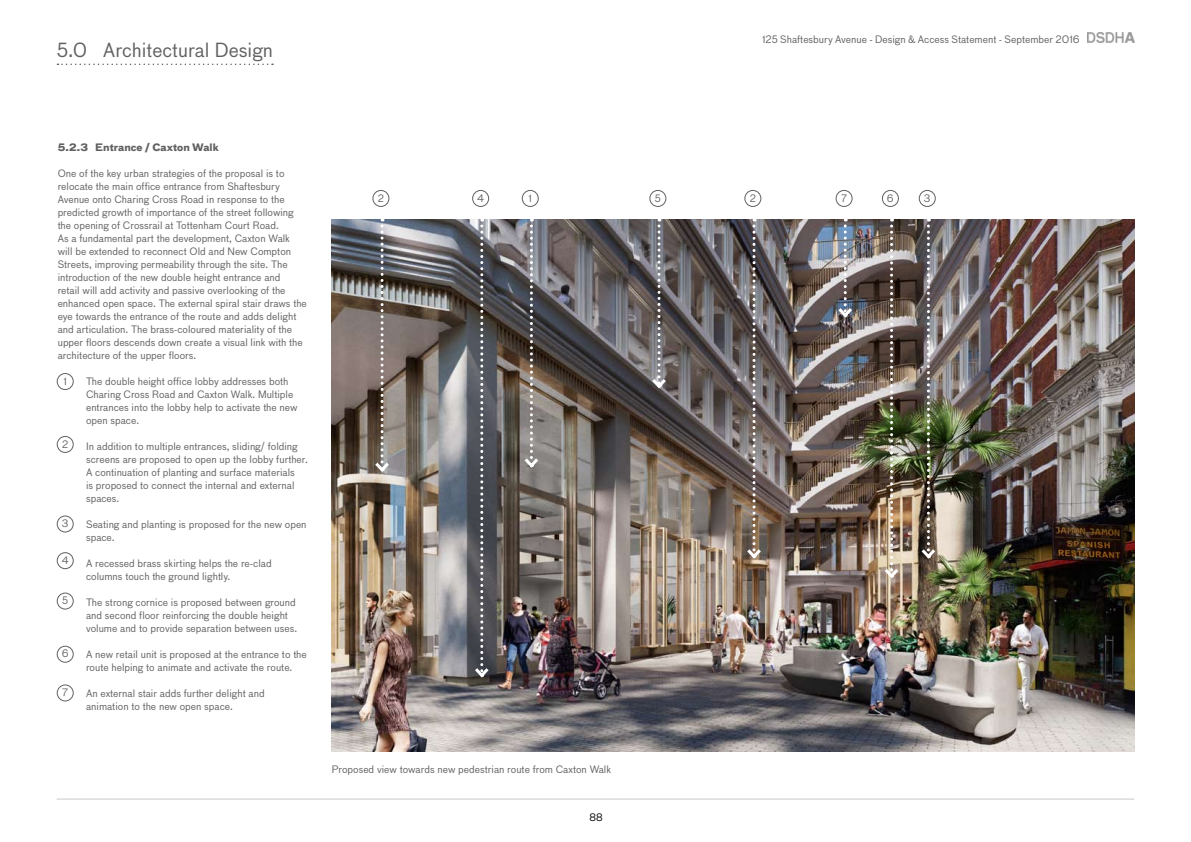
<style>
.page{position:relative;width:1191px;height:842px;background:#fff}
.page>*{position:absolute;margin:0;border:0;box-sizing:border-box;transform-origin:0 0}
.t1{font:19px "Bau OT";color:#616161}
.t2{font:10px/13px "Bau OT";color:#616161}
.t3{font:700 10px "Bau OT";color:#616161}
.t4{font:10px "Bau OT";color:#000}
</style>
<div class="page">
<img style="left:332px;top:220px;width:802px;height:531px">
<hr style="left:57px;top:799px;width:1077px;height:1px;background:#c6c8ca">
<img style="left:1087px;top:33px;width:47px;height:10px">
<svg style="left:521px;top:219px;width:20px;height:251px;background:#7a7675"></svg>
<svg style="left:649px;top:219px;width:20px;height:172px;background:#757275"></svg>
<svg style="left:472px;top:219px;width:20px;height:461px;background:#5b5c62"></svg>
<svg style="left:372px;top:219px;width:20px;height:255px;background:#7e7773"></svg>
<svg style="left:744px;top:219px;width:20px;height:342px;background:#766d6b"></svg>
<img style="left:918px;top:219px;width:20px;height:342px">
<img style="left:881px;top:219px;width:20px;height:361px">
<img style="left:835px;top:219px;width:20px;height:101px">
<svg style="left:57px;top:64px;width:216px;height:1px"></svg>
<div style="left:57px;top:373px;width:17px;height:17px;border:1px solid #616161;border-radius:50%"></div>
<div style="left:522px;top:190px;width:17px;height:17px;border:1px solid #616161;border-radius:50%"></div>
<div style="left:649px;top:190px;width:17px;height:17px;border:1px solid #616161;border-radius:50%"></div>
<div style="left:472px;top:190px;width:17px;height:17px;border:1px solid #616161;border-radius:50%"></div>
<div style="left:372px;top:190px;width:17px;height:17px;border:1px solid #616161;border-radius:50%"></div>
<div style="left:744px;top:190px;width:17px;height:17px;border:1px solid #616161;border-radius:50%"></div>
<div style="left:918px;top:190px;width:17px;height:17px;border:1px solid #616161;border-radius:50%"></div>
<div style="left:882px;top:190px;width:17px;height:17px;border:1px solid #616161;border-radius:50%"></div>
<div style="left:835px;top:190px;width:17px;height:17px;border:1px solid #616161;border-radius:50%"></div>
<div style="left:57px;top:436px;width:17px;height:17px;border:1px solid #616161;border-radius:50%"></div>
<div style="left:57px;top:515px;width:17px;height:17px;border:1px solid #616161;border-radius:50%"></div>
<div style="left:57px;top:552px;width:17px;height:17px;border:1px solid #616161;border-radius:50%"></div>
<div style="left:57px;top:592px;width:17px;height:17px;border:1px solid #616161;border-radius:50%"></div>
<div style="left:57px;top:646px;width:17px;height:17px;border:1px solid #616161;border-radius:50%"></div>
<div style="left:57px;top:684px;width:17px;height:17px;border:1px solid #616161;border-radius:50%"></div>
<h1 class="t1" style="left:57px;top:38px;width:217px">5.0 Architectural Design</h1>
<p class="t2" style="left:762px;top:32px;width:319px">125 Shaftesbury Avenue - Design &amp; Access Statement - September 2016</p>
<p class="t3" style="left:58px;top:140px;width:163px">5.2.3 Entrance / Caxton Walk</p>
<p class="t2" style="left:58px;top:166px;width:251px">One of the key urban strategies of the proposal is to relocate the main office entrance from Shaftesbury Avenue onto Charing Cross Road in response to the predicted growth of importance of the street following the opening of Crossrail at Tottenham Court Road.<br>As a fundamental part the development, Caxton Walk will be extended to reconnect Old and New Compton Streets, improving permeability through the site. The introduction of the new double height entrance and<br>retail will add activity and passive overlooking of the enhanced open space. The external spiral stair draws the eye towards the entrance of the route and adds delight and articulation. The brass-coloured materiality of the upper floors descends down create a visual link with the architecture of the upper floors.</p>
<p class="t2" style="left:86px;top:374px;width:213px">The double height office lobby addresses both Charing Cross Road and Caxton Walk. Multiple entrances into the lobby help to activate the new open space.</p>
<p class="t2" style="left:86px;top:439px;width:223px">In addition to multiple entrances, sliding/ folding screens are proposed to open up the lobby further.<br>A continuation of planting and surface materials<br>is proposed to connect the internal and external spaces.</p>
<p class="t2" style="left:86px;top:517px;width:222px">Seating and planting is proposed for the new open space.</p>
<p class="t2" style="left:86px;top:556px;width:187px">A recessed brass skirting helps the re-clad columns touch the ground lightly.</p>
<p class="t2" style="left:86px;top:595px;width:213px">The strong cornice is proposed between ground and second floor reinforcing the double height volume and to provide separation between uses.</p>
<p class="t2" style="left:86px;top:647px;width:222px">A new retail unit is proposed at the entrance to the route helping to animate and activate the route.</p>
<p class="t2" style="left:86px;top:686px;width:180px">An external stair adds further delight and animation to the new open space.</p>
<p class="t2" style="left:63px;top:375px;width:5px">1</p>
<p class="t2" style="left:62px;top:437px;width:8px">2</p>
<p class="t2" style="left:62px;top:517px;width:8px">3</p>
<p class="t2" style="left:62px;top:554px;width:9px">4</p>
<p class="t2" style="left:62px;top:594px;width:8px">5</p>
<p class="t2" style="left:62px;top:647px;width:8px">6</p>
<p class="t2" style="left:62px;top:686px;width:7px">7</p>
<p class="t2" style="left:378px;top:192px;width:8px">2</p>
<p class="t2" style="left:477px;top:192px;width:9px">4</p>
<p class="t2" style="left:528px;top:192px;width:5px">1</p>
<p class="t2" style="left:655px;top:192px;width:8px">5</p>
<p class="t2" style="left:749px;top:192px;width:8px">2</p>
<p class="t2" style="left:841px;top:192px;width:7px">7</p>
<p class="t2" style="left:887px;top:192px;width:8px">6</p>
<p class="t2" style="left:924px;top:192px;width:8px">3</p>
<p class="t2" style="left:332px;top:763px;width:281px">Proposed view towards new pedestrian route from Caxton Walk</p>
<p class="t4" style="left:589px;top:811px;width:15px">88</p>
</div>
